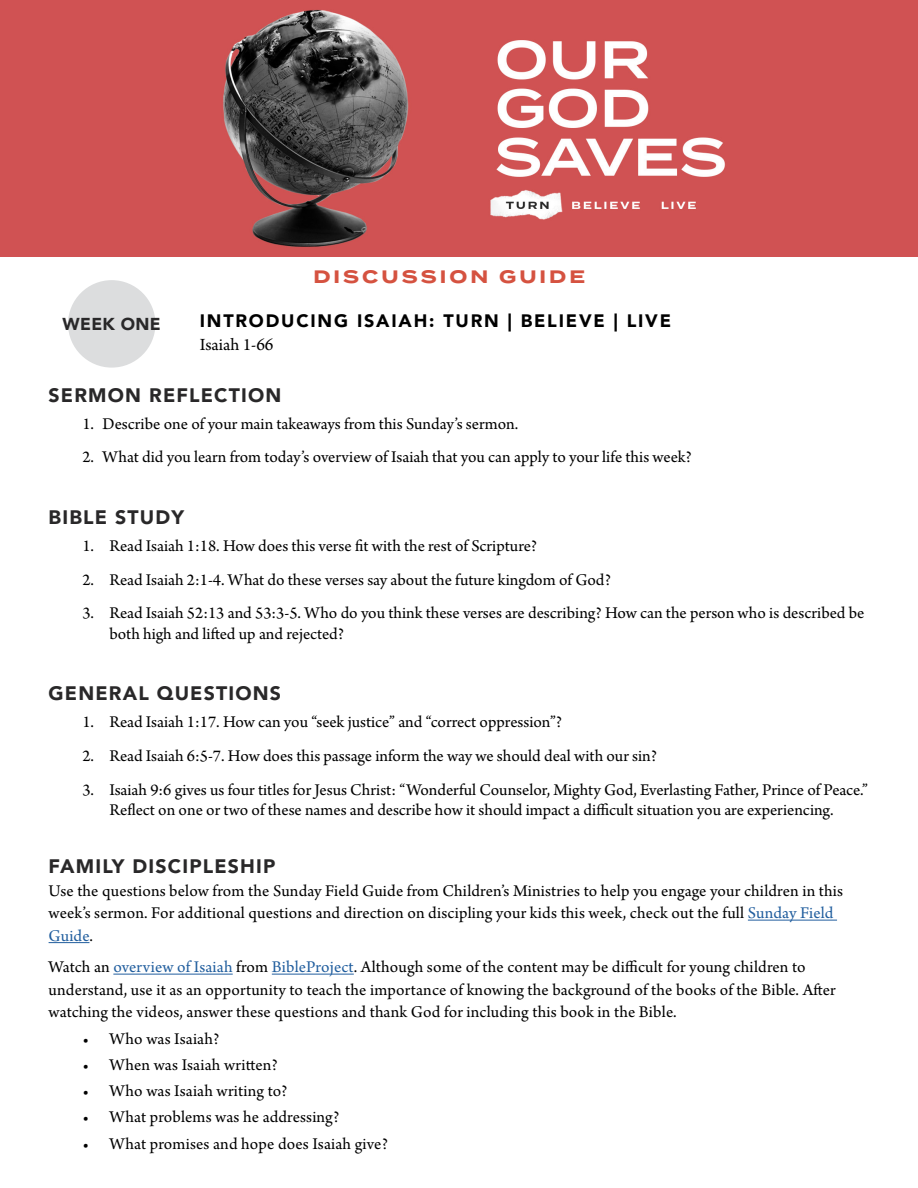
<style>
.page{position:relative;width:918px;height:1188px;background:#fff}
.page>*{position:absolute;margin:0;border:0;box-sizing:border-box;transform-origin:0 0}
.t1{font:900 19.5px "Avenir";letter-spacing:.06em;color:#292829}
.t2{font:900 18px "Avenir";letter-spacing:.1em;color:#000}
.t3{font:700 18px "Termina";letter-spacing:.17em;color:#d55240}
.t4{font:18px "Arno Pro";color:#000}
.t5{font:17.25px/22.5px "Arno Pro";color:#000}
.t6{font:900 17.25px "Avenir";letter-spacing:.02em;color:#292829}
.s1{color:#215e9e}
</style>
<div class="page">
<img style="left:0;top:0;width:918px;height:257px">
<hr style="left:748px;top:920px;width:89px;height:1px;background:#215e9e">
<hr style="left:49px;top:942px;width:40px;height:1px;background:#215e9e">
<hr style="left:113px;top:974px;width:120px;height:1px;background:#215e9e">
<hr style="left:272px;top:974px;width:82px;height:1px;background:#215e9e">
<div style="left:68px;top:280px;width:87px;height:88px;background:#dcddde;border-radius:50%"></div>
<p class="t3" style="left:313px;top:264px;width:273px">DISCUSSION GUIDE</p>
<p class="t6" style="left:63px;top:310px;width:100px">WEEK ONE</p>
<p class="t2" style="left:200px;top:306px;width:473px">INTRODUCING ISAIAH: TURN | BELIEVE | LIVE</p>
<p class="t4" style="left:200px;top:334px;width:75px">Isaiah 1-66</p>
<p class="t1" style="left:49px;top:378px;width:234px">SERMON REFLECTION</p>
<p class="t5" style="left:82px;top:413px;width:437px">1. Describe one of your main takeaways from this Sunday’s sermon.</p>
<p class="t5" style="left:82px;top:447px;width:611px">2. What did you learn from today’s overview of Isaiah that you can apply to your life this week?</p>
<p class="t1" style="left:49px;top:500px;width:137px">BIBLE STUDY</p>
<p class="t5" style="left:82px;top:535px;width:456px">1. Read Isaiah 1:18. How does this verse fit with the rest of Scripture?</p>
<p class="t5" style="left:82px;top:569px;width:530px">2. Read Isaiah 2:1-4. What do these verses say about the future kingdom of God?</p>
<p class="t5" style="left:109px;top:604px;width:757px;line-height:20.2px;text-indent:-27px">3. Read Isaiah 52:13 and 53:3-5. Who do you think these verses are describing? How can the person who is described be both high and lifted up and rejected?</p>
<p class="t1" style="left:49px;top:677px;width:234px">GENERAL QUESTIONS</p>
<p class="t5" style="left:82px;top:712px;width:481px">1. Read Isaiah 1:17. How can you “seek justice” and “correct oppression”?</p>
<p class="t5" style="left:82px;top:745px;width:576px">2. Read Isaiah 6:5-7. How does this passage inform the way we should deal with our sin?</p>
<p class="t5" style="left:82px;top:780px;width:787px;line-height:20.2px;text-align:center">3. Isaiah 9:6 gives us four titles for Jesus Christ: “Wonderful Counselor, Mighty God, Everlasting Father, Prince of Peace.”<br>Reflect on one or two of these names and describe how it should impact a difficult situation you are experiencing.</p>
<p class="t1" style="left:49px;top:850px;width:228px">FAMILY DISCIPLESHIP</p>
<p class="t5" style="left:49px;top:880px;width:796px">Use the questions below from the Sunday Field Guide from Children’s Ministries to help you engage your children in this week’s sermon. For additional questions and direction on discipling your kids this week, check out the full <span class="s1">Sunday Field<br>Guide</span>.</p>
<p class="t5" style="left:49px;top:957px;width:789px">Watch an <span class="s1">overview of Isaiah</span> from <span class="s1">BibleProject</span>. Although some of the content may be difficult for young children to understand, use it as an opportunity to teach the importance of knowing the background of the books of the Bible. After watching the videos, answer these questions and thank God for including this book in the Bible.</p>
<p class="t5" style="left:82px;top:1028px;width:139px">• Who was Isaiah?</p>
<p class="t5" style="left:82px;top:1054px;width:197px">• When was Isaiah written?</p>
<p class="t5" style="left:82px;top:1081px;width:207px">• Who was Isaiah writing to?</p>
<p class="t5" style="left:82px;top:1107px;width:259px">• What problems was he addressing?</p>
<p class="t5" style="left:82px;top:1133px;width:307px">• What promises and hope does Isaiah give?</p>
</div>
